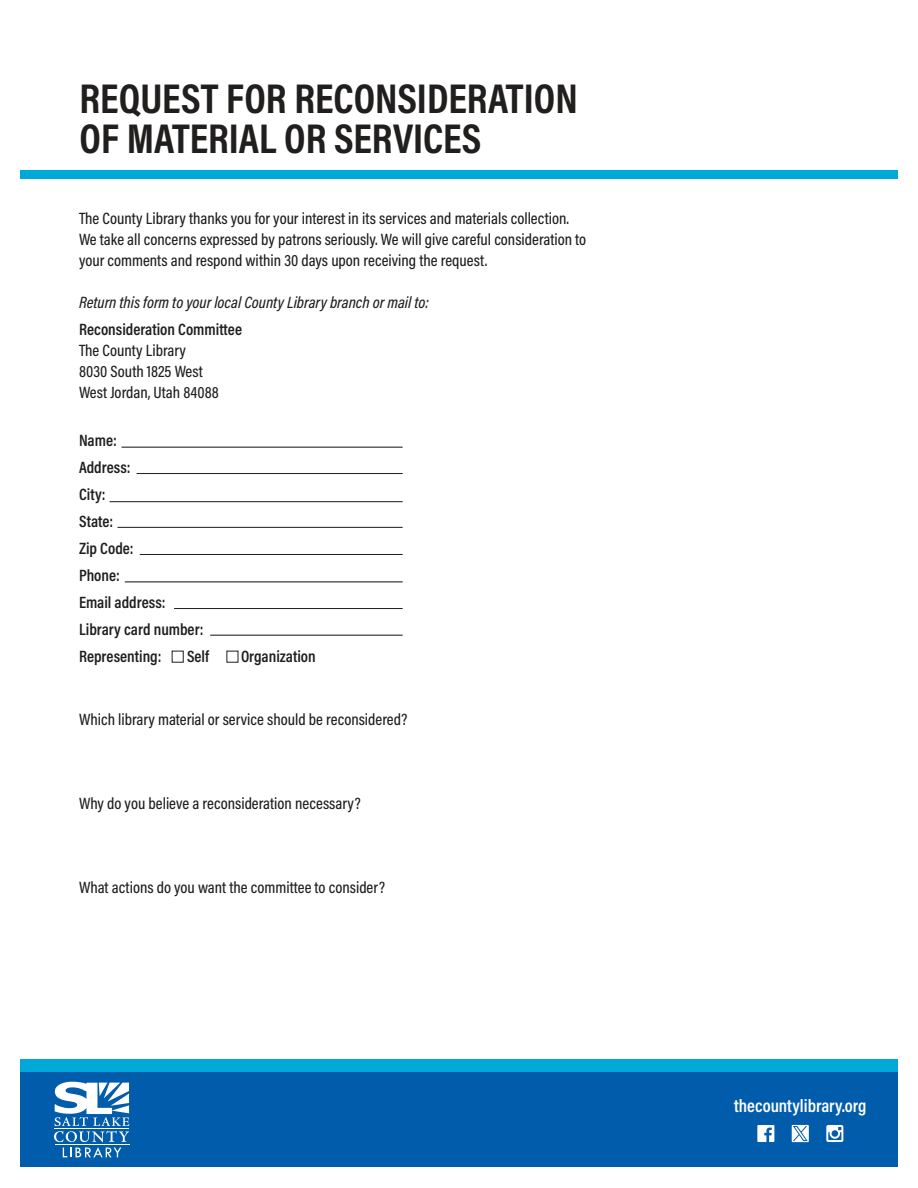
<style>
.page{position:relative;width:918px;height:1188px;background:#fff}
.page>*{position:absolute;margin:0;border:0;box-sizing:border-box;transform-origin:0 0}
.t1{font:700 42px/40.5px "Acumin Pro Cond";color:#211e1e}
.t2{font:600 18.15px "Acumin Pro Cond";color:#fff}
.t3{font:500 16.5px/21px "Acumin Pro Cond";color:#211e1e}
.t4{font:600 16.5px/27px "Acumin Pro Cond";color:#211e1e}
.t5{font:italic 500 16.5px "Acumin Pro Cond";color:#211e1e}
</style>
<div class="page">
<hr style="left:122px;top:447px;width:281px;height:1px;background:#211e1e">
<hr style="left:137px;top:473px;width:266px;height:1px;background:#211e1e">
<hr style="left:110px;top:501px;width:293px;height:1px;background:#211e1e">
<hr style="left:118px;top:527px;width:285px;height:1px;background:#211e1e">
<hr style="left:140px;top:554px;width:263px;height:1px;background:#211e1e">
<hr style="left:125px;top:582px;width:278px;height:1px;background:#211e1e">
<hr style="left:174px;top:608px;width:229px;height:1px;background:#211e1e">
<hr style="left:210px;top:635px;width:193px;height:1px;background:#211e1e">
<div style="left:172px;top:651px;width:12px;height:12px;border:1px solid #211e1e"></div>
<div style="left:20px;top:1059px;width:878px;height:13px;background:#00a9d8"></div>
<div style="left:20px;top:170px;width:878px;height:9px;background:#00a9d8"></div>
<div style="left:20px;top:1072px;width:878px;height:95px;background:#015dac"></div>
<svg style="left:54px;top:1082px;width:75px;height:75px"></svg>
<svg style="left:826px;top:1125px;width:17px;height:17px"></svg>
<svg style="left:757px;top:1125px;width:17px;height:17px"></svg>
<svg style="left:792px;top:1125px;width:17px;height:17px"></svg>
<h1 class="t1" style="left:80px;top:77px;width:500px">REQUEST FOR RECONSIDERATION<br>OF MATERIAL OR SERVICES</h1>
<p class="t3" style="left:79px;top:207px;width:509px">The County Library thanks you for your interest in its services and materials collection.<br>We take all concerns expressed by patrons seriously. We will give careful consideration to your comments and respond within 30 days upon receiving the request.</p>
<p class="t5" style="left:79px;top:291px;width:351px">Return this form to your local County Library branch or mail to:</p>
<p class="t4" style="left:79px;top:315px;width:165px">Reconsideration Committee</p>
<p class="t3" style="left:79px;top:339px;width:141px">The County Library<br>8030 South 1825 West<br>West Jordan, Utah 84088</p>
<p class="t4" style="left:79px;top:426px;width:126px">Name:<br>Address:<br>City:<br>State:<br>Zip Code:<br>Phone:<br>Email address:<br>Library card number:<br>Representing:</p>
<p class="t4" style="left:187px;top:642px;width:24px">Self</p>
<p class="t4" style="left:241px;top:642px;width:76px">Organization</p>
<p class="t3" style="left:79px;top:708px;width:330px">Which library material or service should be reconsidered?</p>
<p class="t3" style="left:79px;top:792px;width:283px">Why do you believe a reconsideration necessary?</p>
<p class="t3" style="left:79px;top:876px;width:308px">What actions do you want the committee to consider?</p>
<p class="t2" style="left:734px;top:1094px;width:134px">thecountylibrary.org</p>
</div>
